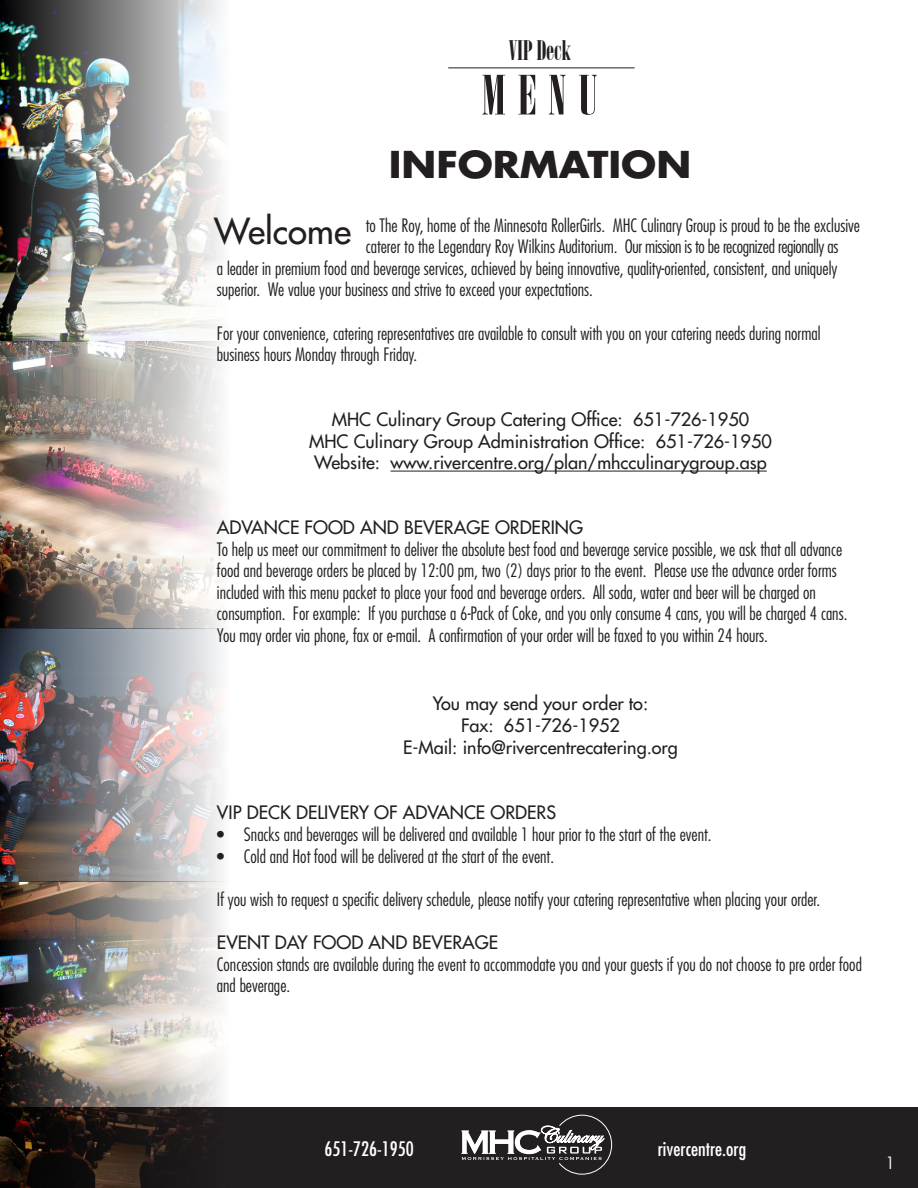
<style>
.page{position:relative;width:918px;height:1188px;background:#fff}
.page>*{position:absolute;margin:0;border:0;box-sizing:border-box;transform-origin:0 0}
.t1{font:54px "Onyx";color:#231f20;scale:1.1 1}
.HEADER_ONYX{font:700 36px "Futura Std";color:#231f20;scale:1.1 1}
.t2{font:500 34.95px "Futura Std";color:#231f20}
.t3{font:27px "Onyx";color:#231f20;scale:1.1 1}
.t4{font:condensed 19.5px "Futura Std";color:#fff}
.t5{font:300 condensed 18px/21.6px "Futura Std";color:#231f20}
.HEADER_FUTURA{font:500 18px "Futura Std";color:#231f20}
.ITEM_FUTURA{font:500 18px "Futura Std";color:#231f20}
.HEADER_ONYX-2{font:300 condensed 16.5px "Futura Std";color:#fff;scale:1.1 1}
</style>
<div class="page">
<div style="left:0;top:1107px;width:918px;height:81px;background:#231f20"></div>
<img style="left:0;top:0;width:226px;height:1188px">
<hr style="left:448px;top:68px;width:187px;height:1px;background:#231f20">
<svg style="left:461px;top:1115px;width:151px;height:60px"></svg>
<hr style="left:390px;top:471px;width:377px;height:1px;background:#231f20">
<h3 class="t3" style="left:509px;top:35px;width:58px">VIP Deck</h3>
<h1 class="t1" style="left:482px;top:64px;width:107px">MENU</h1>
<p class="HEADER_ONYX" style="left:389px;top:141px;width:277px">INFORMATION</p>
<p class="t2" style="left:214px;top:210px;width:138px">Welcome</p>
<p class="t5" style="left:366px;top:214px;width:496px">to The Roy, home of the Minnesota RollerGirls. MHC Culinary Group is proud to be the exclusive</p>
<p class="t5" style="left:366px;top:236px;width:474px">caterer to the Legendary Roy Wilkins Auditorium. Our mission is to be recognized regionally as</p>
<p class="t5" style="left:217px;top:257px;width:622px">a leader in premium food and beverage services, achieved by being innovative, quality-oriented, consistent, and uniquely</p>
<p class="t5" style="left:217px;top:279px;width:377px">superior. We value your business and strive to exceed your expectations.</p>
<p class="t5" style="left:217px;top:322px;width:605px">For your convenience, catering representatives are available to consult with you on your catering needs during normal</p>
<p class="t5" style="left:217px;top:344px;width:202px">business hours Monday through Friday.</p>
<p class="HEADER_FUTURA" style="left:332px;top:408px;width:419px">MHC Culinary Group Catering Office: 651-726-1950</p>
<p class="HEADER_FUTURA" style="left:309px;top:430px;width:464px">MHC Culinary Group Administration Office: 651-726-1950</p>
<p class="HEADER_FUTURA" style="left:314px;top:451px;width:454px">Website: www.rivercentre.org/plan/mhcculinarygroup.asp</p>
<p class="ITEM_FUTURA" style="left:217px;top:516px;width:368px">ADVANCE FOOD AND BEVERAGE ORDERING</p>
<p class="t5" style="left:217px;top:538px;width:627px">To help us meet our commitment to deliver the absolute best food and beverage service possible, we ask that all advance food and beverage orders be placed by 12:00 pm, two (2) days prior to the event. Please use the advance order forms</p>
<p class="t5" style="left:217px;top:581px;width:601px">included with this menu packet to place your food and beverage orders. All soda, water and beer will be charged on</p>
<p class="t5" style="left:217px;top:603px;width:632px">consumption. For example: If you purchase a 6-Pack of Coke, and you only consume 4 cans, you will be charged 4 cans.<br>You may order via phone, fax or e-mail. A confirmation of your order will be faxed to you within 24 hours.</p>
<p class="HEADER_FUTURA" style="left:433px;top:693px;width:217px">You may send your order to:</p>
<p class="HEADER_FUTURA" style="left:461px;top:714px;width:160px">Fax: 651-726-1952</p>
<p class="HEADER_FUTURA" style="left:403px;top:736px;width:276px">E-Mail: info@rivercentrecatering.org</p>
<p class="HEADER_FUTURA" style="left:217px;top:801px;width:341px">VIP DECK DELIVERY OF ADVANCE ORDERS</p>
<p class="t5" style="left:217px;top:824px;width:496px">• Snacks and beverages will be delivered and available 1 hour prior to the start of the event.</p>
<p class="t5" style="left:217px;top:845px;width:339px">• Cold and Hot food will be delivered at the start of the event.</p>
<p class="t5" style="left:217px;top:888px;width:605px">If you wish to request a specific delivery schedule, please notify your catering representative when placing your order.</p>
<p class="HEADER_FUTURA" style="left:217px;top:931px;width:283px">EVENT DAY FOOD AND BEVERAGE</p>
<p class="t5" style="left:217px;top:953px;width:647px">Concession stands are available during the event to accommodate you and your guests if you do not choose to pre order food and beverage.</p>
<p class="t4" style="left:324px;top:1137px;width:91px">651-726-1950</p>
<p class="t4" style="left:658px;top:1137px;width:90px">rivercentre.org</p>
<p class="HEADER_ONYX-2" style="left:886px;top:1153px;width:8px">1</p>
</div>
